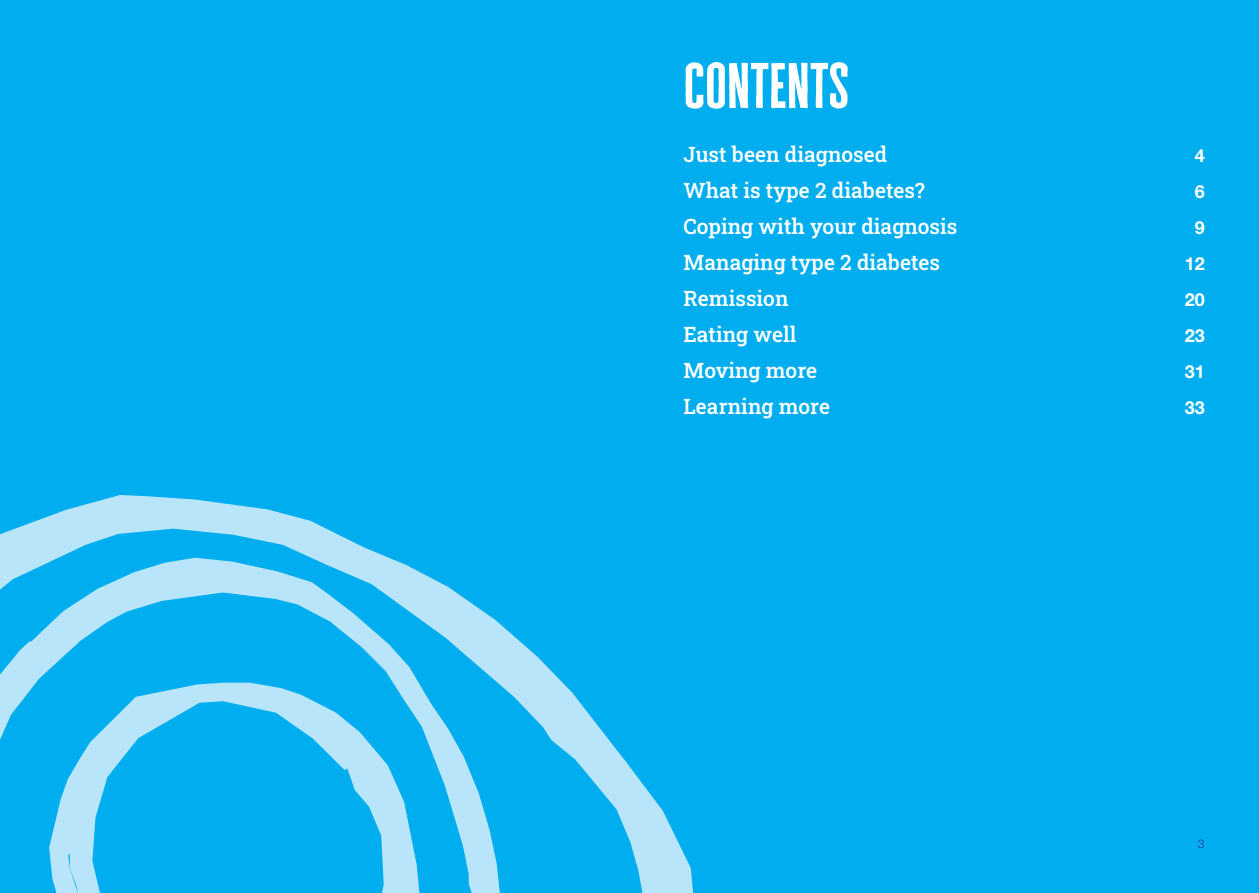
<style>
.page{position:relative;width:1259px;height:893px;background:#00aeef}
.page>*{position:absolute;margin:0;border:0;box-sizing:border-box;transform-origin:0 0}
.t1{font:700 52.5px "Diabetes UK Cheddar";color:#fff}
.t2{font:500 21px/36px "Roboto Slab";color:#fff}
.t3{font:700 18px/36px "Helvetica Neue LT Std";color:#fff;text-align:center}
.t4{font:300 12px "Helvetica Neue LT Std";color:#2e3092}
</style>
<div class="page">
<svg style="left:0;top:495px;width:693px;height:398px"></svg>
<p class="t1" style="left:683px;top:52px;width:167px">CONTENTS</p>
<p class="t2" style="left:683px;top:136px;width:275px">Just been diagnosed<br>What is type 2 diabetes?<br>Coping with your diagnosis<br>Managing type 2 diabetes<br>Remission<br>Eating well<br>Moving more<br>Learning more</p>
<p class="t3" style="left:1185px;top:137px;width:22px">4<br>6<br>9<br>12<br>20<br>23<br>31<br>33</p>
<p class="t4" style="left:1197px;top:836px;width:8px">3</p>
</div>
